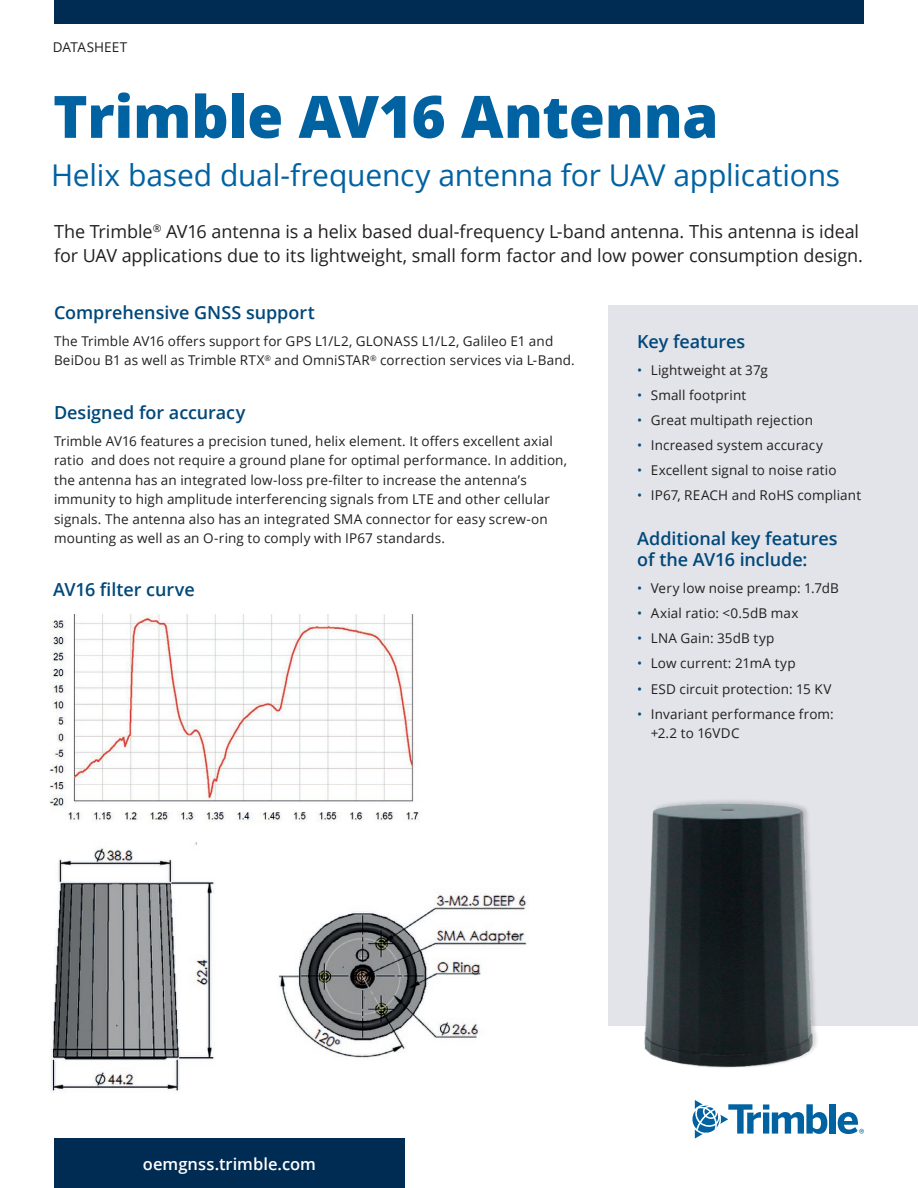
<style>
.page{position:relative;width:918px;height:1188px;background:#fff}
.page>*{position:absolute;margin:0;border:0;box-sizing:border-box;transform-origin:0 0}
.t1{font:800 58.5px "Open Sans";letter-spacing:-.005em;color:#0162a2}
.t2{font:30px "Open Sans";letter-spacing:-.005em;color:#0162a2}
.t3{font:18px/24px "Open Sans";letter-spacing:-.005em;color:#231f20}
.t4{font:600 18px/21px "Open Sans";letter-spacing:-.005em;color:#01487a}
.t5{font:600 16.5px "Open Sans";letter-spacing:.005em;color:#fff}
.t6{font:13.5px/19.5px "Open Sans";letter-spacing:.01em;color:#231f20}
.s1{color:#04507d}
</style>
<div class="page">
<div style="left:608px;top:305px;width:310px;height:721px;background:#e2e4e9"></div>
<img style="left:644px;top:800px;width:220px;height:339px">
<img style="left:50px;top:615px;width:369px;height:208px">
<img style="left:51px;top:842px;width:164px;height:250px">
<img style="left:278px;top:893px;width:249px;height:165px">
<div style="left:54px;top:1139px;width:351px;height:49px;background:#002b52"></div>
<div style="left:54px;top:0;width:810px;height:24px;background:#002b52"></div>
<p class="t6" style="left:53px;top:37px;width:76px">DATASHEET</p>
<h1 class="t1" style="left:53px;top:72px;width:667px">Trimble AV16 Antenna</h1>
<h2 class="t2" style="left:51px;top:155px;width:791px">Helix based dual-frequency antenna for UAV applications</h2>
<h3 class="t3" style="left:54px;top:219px;width:811px">The Trimble<sup>®</sup> AV16 antenna is a helix based dual-frequency L-band antenna. This antenna is ideal for UAV applications due to its lightweight, small form factor and low power consumption design.</h3>
<h3 class="t4" style="left:54px;top:301px;width:262px">Comprehensive GNSS support</h3>
<p class="t6" style="left:54px;top:331px;width:522px">The Trimble AV16 offers support for GPS L1/L2, GLONASS L1/L2, Galileo E1 and<br>BeiDou B1 as well as Trimble RTX<sup>®</sup> and OmniSTAR<sup>®</sup> correction services via L-Band.</p>
<h3 class="t4" style="left:54px;top:401px;width:193px">Designed for accuracy</h3>
<p class="t6" style="left:54px;top:431px;width:515px">Trimble AV16 features a precision tuned, helix element. It offers excellent axial ratio and does not require a ground plane for optimal performance. In addition, the antenna has an integrated low-loss pre-filter to increase the antenna’s immunity to high amplitude interferencing signals from LTE and other cellular signals. The antenna also has an integrated SMA connector for easy screw-on mounting as well as an O-ring to comply with IP67 standards.</p>
<h3 class="t4" style="left:53px;top:579px;width:143px">AV16 filter curve</h3>
<h3 class="t4" style="left:637px;top:331px;width:110px">Key features</h3>
<p class="t6" style="left:637px;top:360px;width:132px"><span class="s1">•</span> Lightweight at 37g</p>
<p class="t6" style="left:637px;top:385px;width:111px"><span class="s1">•</span> Small footprint</p>
<p class="t6" style="left:637px;top:410px;width:177px"><span class="s1">•</span> Great multipath rejection</p>
<p class="t6" style="left:637px;top:435px;width:187px"><span class="s1">•</span> Increased system accuracy</p>
<p class="t6" style="left:637px;top:460px;width:201px"><span class="s1">•</span> Excellent signal to noise ratio</p>
<p class="t6" style="left:637px;top:485px;width:225px"><span class="s1">•</span> IP67, REACH and RoHS compliant</p>
<h3 class="t4" style="left:637px;top:528px;width:202px">Additional key features of the AV16 include:</h3>
<p class="t6" style="left:637px;top:578px;width:203px"><span class="s1">•</span> Very low noise preamp: 1.7dB</p>
<p class="t6" style="left:637px;top:603px;width:163px"><span class="s1">•</span> Axial ratio: &lt;0.5dB max</p>
<p class="t6" style="left:637px;top:628px;width:139px"><span class="s1">•</span> LNA Gain: 35dB typ</p>
<p class="t6" style="left:637px;top:653px;width:160px"><span class="s1">•</span> Low current: 21mA typ</p>
<p class="t6" style="left:637px;top:679px;width:196px"><span class="s1">•</span> ESD circuit protection: 15 KV</p>
<p class="t6" style="left:651px;top:704px;width:184px;text-indent:-14px"><span class="s1">•</span> Invariant performance from: +2.2 to 16VDC</p>
<p class="t5" style="left:143px;top:1152px;width:175px">oemgnss.trimble.com</p>
</div>
